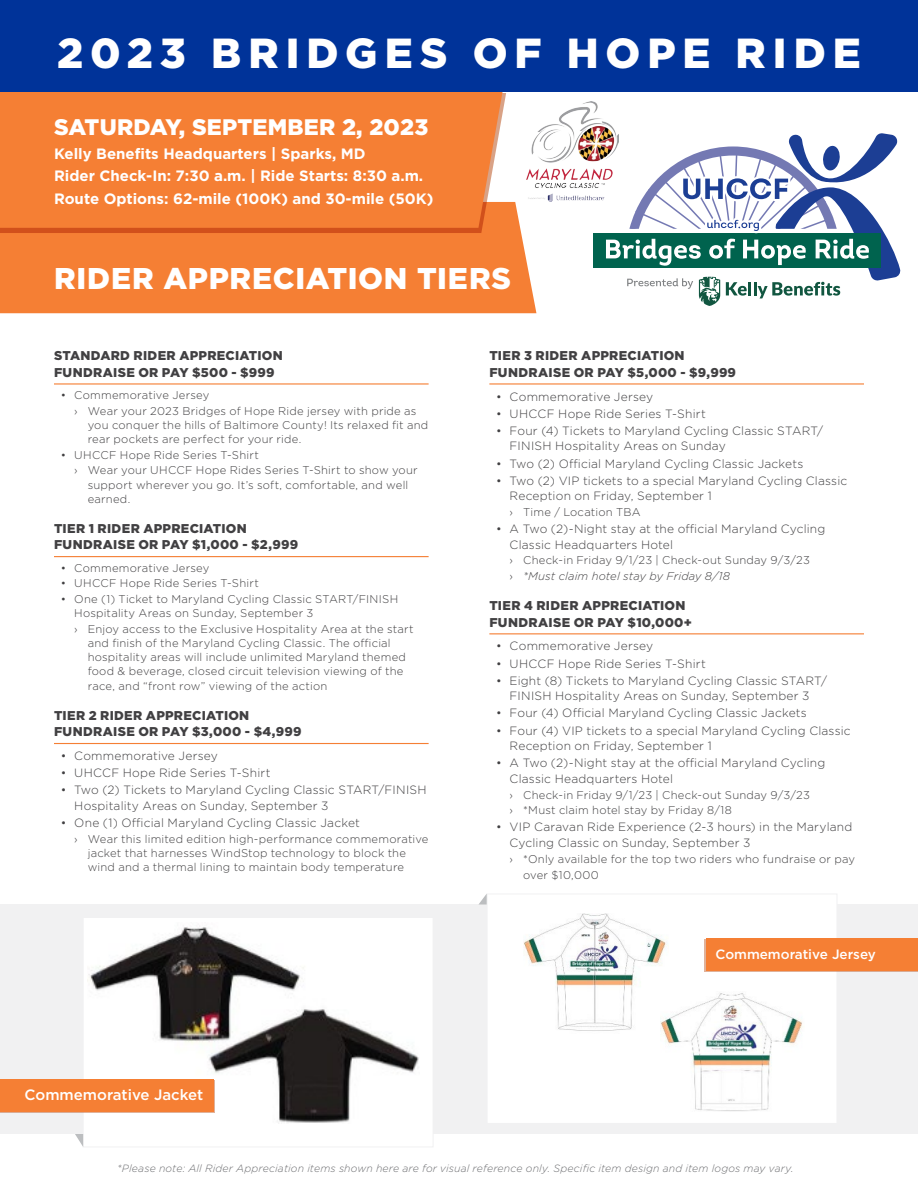
<style>
.page{position:relative;width:918px;height:1188px;background:#fff}
.page>*{position:absolute;margin:0;border:0;box-sizing:border-box;transform-origin:0 0}
.t1{font:900 42px "Gotham";letter-spacing:.165em;color:#fff}
.t2{font:900 30px "Gotham";letter-spacing:.025em;color:#fff}
.t3{font:900 22.5px "Gotham";letter-spacing:.01em;color:#fff}
.t4{font:700 15px/22.5px "Gotham";color:#fff}
.t5{font:500 15px "Gotham";color:#fff}
.t6{font:500 13.5px "Gotham";color:#fff}
.t7{font:900 12.75px/16.5px "Gotham";letter-spacing:.02em;color:#414042}
.t8{font:300 12px/15.8px "Gotham";letter-spacing:.015em;color:#414042}
.t9{font:300 11.25px/14.2px "Gotham";letter-spacing:.015em;color:#414042}
.t10{font:italic 300 10.5px "Gotham";letter-spacing:.015em;color:#6d6e71}
.s1{font-style:italic}
</style>
<div class="page">
<div style="left:0;top:904px;width:918px;height:230px;background:#f1f1f2"></div>
<div style="left:0;top:202px;width:536px;height:111px;background:#f57f34"></div>
<svg style="left:0;top:93px;width:506px;height:140px;background:#d86534"></svg>
<div style="left:0;top:92px;width:503px;height:136px;background:#f57f34"></div>
<hr style="left:54px;top:383px;width:375px;height:2px;background:#f57f34">
<hr style="left:54px;top:556px;width:375px;height:1px;background:#f57f34">
<hr style="left:54px;top:743px;width:375px;height:1px;background:#f57f34">
<hr style="left:489px;top:383px;width:375px;height:2px;background:#f57f34">
<hr style="left:489px;top:633px;width:375px;height:1px;background:#f57f34">
<div style="left:514px;top:95px;width:106px;height:115px;background:#fff"></div>
<img style="left:527px;top:101px;width:89px;height:101px">
<div style="left:593px;top:234px;width:288px;height:34px;background:#00634e"></div>
<svg style="left:606px;top:133px;width:294px;height:173px"></svg>
<div style="left:0;top:0;width:918px;height:92px;background:#039"></div>
<div style="left:83px;top:917px;width:350px;height:230px;background:#fff"></div>
<img style="left:87px;top:926px;width:332px;height:197px">
<div style="left:83px;top:917px;width:350px;height:230px;border:1px solid #f1f1f2"></div>
<div style="left:487px;top:894px;width:350px;height:230px;background:#fff;border:1px solid #f1f1f2"></div>
<img style="left:524px;top:913px;width:142px;height:118px">
<img style="left:660px;top:991px;width:142px;height:120px">
<svg style="left:75px;top:1134px;width:8px;height:13px"></svg>
<svg style="left:479px;top:894px;width:8px;height:10px"></svg>
<div style="left:0;top:1080px;width:215px;height:33px;background:#f57f34"></div>
<div style="left:0;top:1079px;width:214px;height:32px;background:#f57f34"></div>
<div style="left:705px;top:940px;width:213px;height:32px;background:#f57f34"></div>
<div style="left:706px;top:938px;width:212px;height:32px;background:#f57f34"></div>
<h1 class="t1" style="left:57px;top:24px;width:805px">2023 BRIDGES OF HOPE RIDE</h1>
<h3 class="t3" style="left:54px;top:111px;width:376px">SATURDAY, SEPTEMBER 2, 2023</h3>
<h3 class="t4" style="left:54px;top:142px;width:381px">Kelly Benefits Headquarters | Sparks, MD<br>Rider Check-In: 7:30 a.m. | Ride Starts: 8:30 a.m.<br>Route Options: 62-mile (100K) and 30-mile (50K)</h3>
<h2 class="t2" style="left:54px;top:258px;width:459px">RIDER APPRECIATION TIERS</h2>
<p class="t7" style="left:54px;top:347px;width:230px">STANDARD RIDER APPRECIATION<br>FUNDRAISE OR PAY $500 - $999</p>
<p class="t9" style="left:74px;top:387px;width:344px;line-height:15.6px;text-indent:-14px">• Commemorative Jersey<br>› Wear your 2023 Bridges of Hope Ride jersey with pride as</p>
<p class="t9" style="left:88px;top:417px;width:342px">you conquer the hills of Baltimore County! Its relaxed fit and rear pockets are perfect for your ride.</p>
<p class="t9" style="left:74px;top:447px;width:345px;line-height:15.6px;text-indent:-14px">• UHCCF Hope Ride Series T-Shirt<br>› Wear your UHCCF Hope Rides Series T-Shirt to show your</p>
<p class="t9" style="left:88px;top:477px;width:322px">support wherever you go. It’s soft, comfortable, and well earned.</p>
<p class="t7" style="left:54px;top:520px;width:246px">TIER 1 RIDER APPRECIATION<br>FUNDRAISE OR PAY $1,000 - $2,999</p>
<p class="t9" style="left:61px;top:560px;width:150px">• Commemorative Jersey</p>
<p class="t9" style="left:61px;top:576px;width:200px">• UHCCF Hope Ride Series T-Shirt</p>
<p class="t9" style="left:74px;top:591px;width:325px;text-indent:-14px">• One (1) Ticket to Maryland Cycling Classic START/FINISH<br>Hospitality Areas on Sunday, September 3</p>
<p class="t9" style="left:88px;top:621px;width:327px;text-indent:-14px">› Enjoy access to the Exclusive Hospitality Area at the start and finish of the Maryland Cycling Classic. The official hospitality areas will include unlimited Maryland themed food &amp; beverage, closed circuit television viewing of the race, and “front row” viewing of the action</p>
<p class="t7" style="left:54px;top:707px;width:249px">TIER 2 RIDER APPRECIATION<br>FUNDRAISE OR PAY $3,000 - $4,999</p>
<p class="t8" style="left:61px;top:748px;width:159px">• Commemorative Jersey</p>
<p class="t8" style="left:61px;top:765px;width:211px">• UHCCF Hope Ride Series T-Shirt</p>
<p class="t8" style="left:74px;top:782px;width:354px;text-indent:-14px">• Two (2) Tickets to Maryland Cycling Classic START/FINISH<br>Hospitality Areas on Sunday, September 3</p>
<p class="t8" style="left:61px;top:815px;width:301px">• One (1) Official Maryland Cycling Classic Jacket</p>
<p class="t9" style="left:88px;top:831px;width:342px;text-indent:-14px">› Wear this limited edition high-performance commemorative jacket that harnesses WindStop technology to block the wind and a thermal lining to maintain body temperature</p>
<h3 class="t5" style="left:25px;top:1085px;width:180px">Commemorative Jacket</h3>
<p class="t7" style="left:489px;top:347px;width:248px">TIER 3 RIDER APPRECIATION<br>FUNDRAISE OR PAY $5,000 - $9,999</p>
<p class="t8" style="left:496px;top:388px;width:159px">• Commemorative Jersey</p>
<p class="t8" style="left:496px;top:405px;width:211px">• UHCCF Hope Ride Series T-Shirt</p>
<p class="t8" style="left:510px;top:422px;width:315px;text-indent:-14px">• Four (4) Tickets to Maryland Cycling Classic START/<br>FINISH Hospitality Areas on Sunday</p>
<p class="t8" style="left:496px;top:455px;width:309px">• Two (2) Official Maryland Cycling Classic Jackets</p>
<p class="t8" style="left:510px;top:472px;width:339px;text-indent:-14px">• Two (2) VIP tickets to a special Maryland Cycling Classic<br>Reception on Friday, September 1</p>
<p class="t9" style="left:510px;top:505px;width:133px">› Time / Location TBA</p>
<p class="t8" style="left:510px;top:521px;width:317px;text-indent:-14px">• A Two (2)-Night stay at the official Maryland Cycling<br>Classic Headquarters Hotel</p>
<p class="t9" style="left:510px;top:552px;width:302px;line-height:15.6px">› Check-in Friday 9/1/23 | Check-out Sunday 9/3/23 › <span class="s1">*Must claim hotel stay by Friday 8/18</span></p>
<p class="t7" style="left:489px;top:597px;width:204px">TIER 4 RIDER APPRECIATION<br>FUNDRAISE OR PAY $10,000+</p>
<p class="t8" style="left:496px;top:638px;width:159px">• Commemorative Jersey</p>
<p class="t8" style="left:496px;top:655px;width:211px">• UHCCF Hope Ride Series T-Shirt</p>
<p class="t8" style="left:496px;top:672px;width:332px;text-align:center">• Eight (8) Tickets to Maryland Cycling Classic START/<br>FINISH Hospitality Areas on Sunday, September 3</p>
<p class="t8" style="left:496px;top:705px;width:312px">• Four (4) Official Maryland Cycling Classic Jackets</p>
<p class="t8" style="left:510px;top:722px;width:343px;text-indent:-14px">• Four (4) VIP tickets to a special Maryland Cycling Classic<br>Reception on Friday, September 1</p>
<p class="t8" style="left:510px;top:755px;width:317px;text-indent:-14px">• A Two (2)-Night stay at the official Maryland Cycling<br>Classic Headquarters Hotel</p>
<p class="t9" style="left:510px;top:787px;width:302px;line-height:15.6px">› Check-in Friday 9/1/23 | Check-out Sunday 9/3/23 › *Must claim hotel stay by Friday 8/18</p>
<p class="t8" style="left:510px;top:819px;width:344px;text-indent:-14px">• VIP Caravan Ride Experience (2-3 hours) in the Maryland<br>Cycling Classic on Sunday, September 3</p>
<p class="t9" style="left:523px;top:851px;width:333px;line-height:15.8px;text-indent:-14px">› *Only available for the top two riders who fundraise or pay over $10,000</p>
<p class="t6" style="left:716px;top:945px;width:162px">Commemorative Jersey</p>
<p class="t10" style="left:117px;top:1161px;width:678px">*Please note: All Rider Appreciation items shown here are for visual reference only. Specific item design and item logos may vary.</p>
</div>
